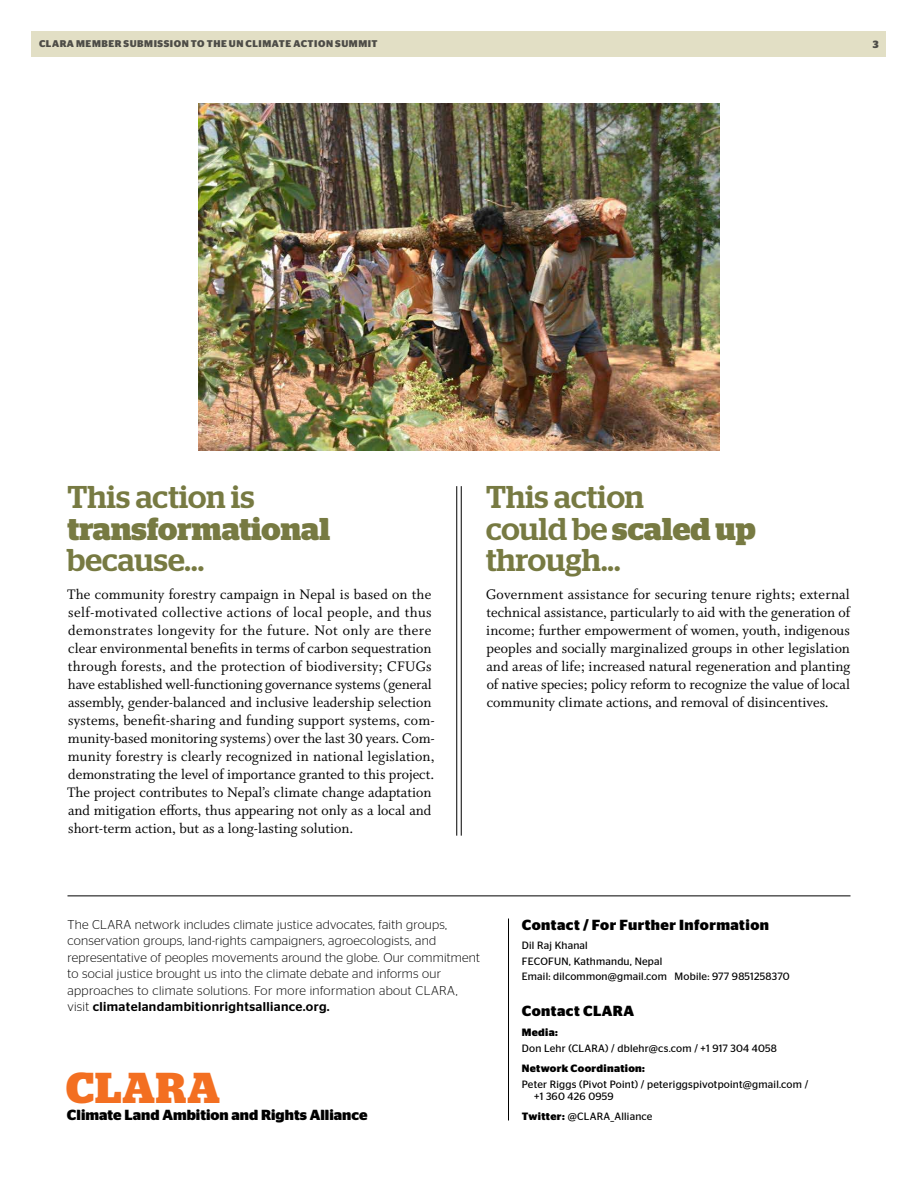
<style>
.page{position:relative;width:918px;height:1188px;background:#fff}
.page>*{position:absolute;margin:0;border:0;box-sizing:border-box;transform-origin:0 0}
.t1{font:700 43.2px "Stag";letter-spacing:.025em;color:#f36f21}
.t2{font:500 31.5px/31.5px "Stag";letter-spacing:.005em;color:#777a42}
.t3{font:700 31.5px "Stag";letter-spacing:.005em;color:#777a42}
.t4{font:15.3px/18px "Whitman Roman LF";color:#000}
.t5{font:700 14.7px "Stag Sans";letter-spacing:.03em;color:#000}
.t6{font:700 14.7px "Stag Sans";letter-spacing:.01em;color:#000}
.t7{font:300 12.75px/16.5px "Stag Sans";letter-spacing:.02em;color:#000}
.t8{font:10.65px/15.6px "Stag Sans";letter-spacing:.02em;color:#000}
.t9{font:700 10.65px "Stag Sans";letter-spacing:.03em;color:#000}
.t10{font:700 10.5px "Stag Sans";color:#4d4c47}
.t11{font:700 9.75px "Stag Sans";letter-spacing:.055em;color:#4d4c47}
.s1{font-weight:700}
.s2{font-weight:500}
</style>
<div class="page">
<div style="left:32px;top:32px;width:854px;height:25px;background:#e2dfc5"></div>
<hr style="left:456px;top:486px;width:1px;height:350px;background:#000">
<hr style="left:461px;top:486px;width:1px;height:350px;background:#000">
<hr style="left:508px;top:919px;width:1px;height:202px;background:#000">
<hr style="left:68px;top:896px;width:782px;height:1px;background:#000">
<img style="left:199px;top:103px;width:520px;height:348px">
<p class="t11" style="left:39px;top:38px;width:340px">CLARA MEMBER SUBMISSION TO THE UN CLIMATE ACTION SUMMIT</p>
<p class="t10" style="left:873px;top:38px;width:7px">3</p>
<h2 class="t2" style="left:68px;top:481px;width:188px">This action is</h2>
<h2 class="t3" style="left:68px;top:510px;width:264px">transformational</h2>
<h2 class="t2" style="left:68px;top:544px;width:138px">because...</h2>
<h2 class="t2" style="left:486px;top:481px;width:271px">This action<br>could be <span class="s1">scaled up </span>through...</h2>
<p class="t4" style="left:67px;top:585px;width:369px">The community forestry campaign in Nepal is based on the self-motivated collective actions of local people, and thus demonstrates longevity for the future. Not only are there clear environmental benefits in terms of carbon sequestration through forests, and the protection of biodiversity; CFUGs have established well-functioning governance systems (general assembly, gender-balanced and inclusive leadership selection systems, benefit-sharing and funding support systems, com&shy;munity-based monitoring systems) over the last 30 years. Com&shy;munity forestry is clearly recognized in national legislation, demonstrating the level of importance granted to this project.<br>The project contributes to Nepal’s climate change adaptation and mitigation efforts, thus appearing not only as a local and short-term action, but as a long-lasting solution.</p>
<p class="t4" style="left:486px;top:585px;width:365px;text-align:justify">Government assistance for securing tenure rights; external technical assistance, particularly to aid with the generation of income; further empowerment of women, youth, indigenous peoples and socially marginalized groups in other legislation and areas of life; increased natural regeneration and planting of native species; policy reform to recognize the value of local community climate actions, and removal of disincentives.</p>
<p class="t7" style="left:68px;top:916px;width:414px">The CLARA network includes climate justice advocates, faith groups, conservation groups, land-rights campaigners, agroecologists, and representative of peoples movements around the globe. Our commitment to social justice brought us into the climate debate and informs our approaches to climate solutions. For more information about CLARA, visit <span class="s2">climatelandambitionrightsalliance.org.</span></p>
<h1 class="t1" style="left:66px;top:1063px;width:155px">CLARA</h1>
<p class="t6" style="left:67px;top:1107px;width:302px">Climate Land Ambition and Rights Alliance</p>
<p class="t5" style="left:522px;top:917px;width:249px">Contact / For Further Information</p>
<p class="t8" style="left:522px;top:937px;width:269px">Dil Raj Khanal<br>FECOFUN, Kathmandu, Nepal<br>Email: dilcommon@gmail.com Mobile: 977 9851258370</p>
<p class="t5" style="left:522px;top:1002px;width:114px">Contact CLARA</p>
<p class="t9" style="left:522px;top:1026px;width:38px">Media:</p>
<p class="t8" style="left:522px;top:1040px;width:257px">Don Lehr (CLARA) / dblehr@cs.com / +1 917 304 4058</p>
<p class="t9" style="left:522px;top:1062px;width:125px">Network Coordination:</p>
<p class="t8" style="left:534px;top:1077px;width:275px;line-height:12.6px;text-indent:-13px">Peter Riggs (Pivot Point) / peteriggspivotpoint@gmail.com / +1 360 426 0959</p>
<p class="t8" style="left:522px;top:1109px;width:132px"><span class="s1">Twitter:</span> @CLARA_Alliance</p>
</div>
